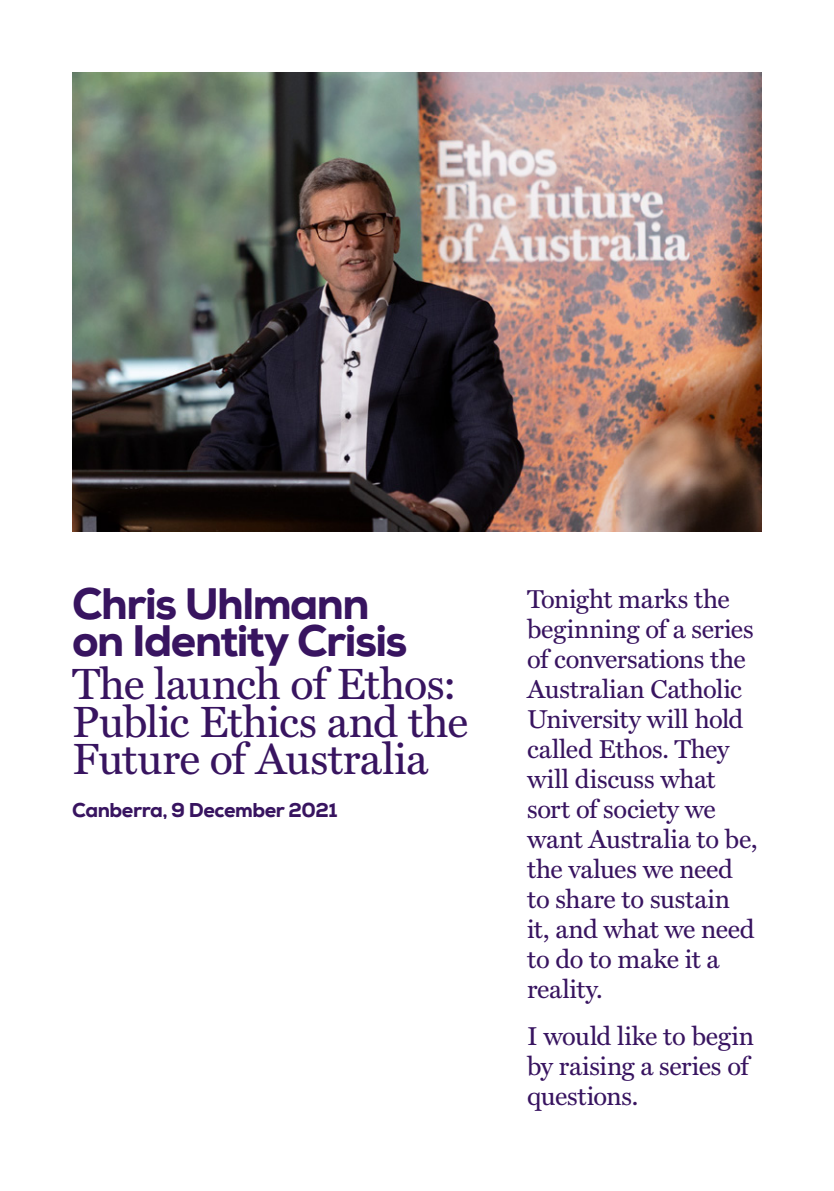
<style>
.page{position:relative;width:834px;height:1191px;background:#fff}
.page>*{position:absolute;margin:0;border:0;box-sizing:border-box;transform-origin:0 0}
.HEADING{font:44px/37.4px "Miller Text";letter-spacing:-.015em;color:#381460}
.HEADING-2{font:800 44px/37.4px "Nexa";letter-spacing:-.035em;color:#381460}
.LEAD_IN_TEXT{font:26px/30px "Miller Text";letter-spacing:-.01em;color:#381460}
.HEADING-3{font:800 20px "Nexa";letter-spacing:-.025em;color:#381460}
</style>
<div class="page">
<img style="left:72px;top:72px;width:689px;height:460px">
<p class="HEADING-2" style="left:72px;top:585px;width:337px">Chris Uhlmann on Identity Crisis</p>
<p class="HEADING" style="left:72px;top:662px;width:397px">The launch of Ethos:<br>Public Ethics and the<br>Future of Australia</p>
<p class="HEADING-3" style="left:72px;top:797px;width:267px">Canberra, 9 December 2021</p>
<p class="LEAD_IN_TEXT" style="left:527px;top:582px;width:232px">Tonight marks the beginning of a series of conversations the<br>Australian Catholic<br>University will hold called Ethos. They will discuss what sort of society we want Australia to be, the values we need to share to sustain it, and what we need to do to make it a reality.</p>
<p class="LEAD_IN_TEXT" style="left:527px;top:1019px;width:228px">I would like to begin by raising a series of questions.</p>
</div>
